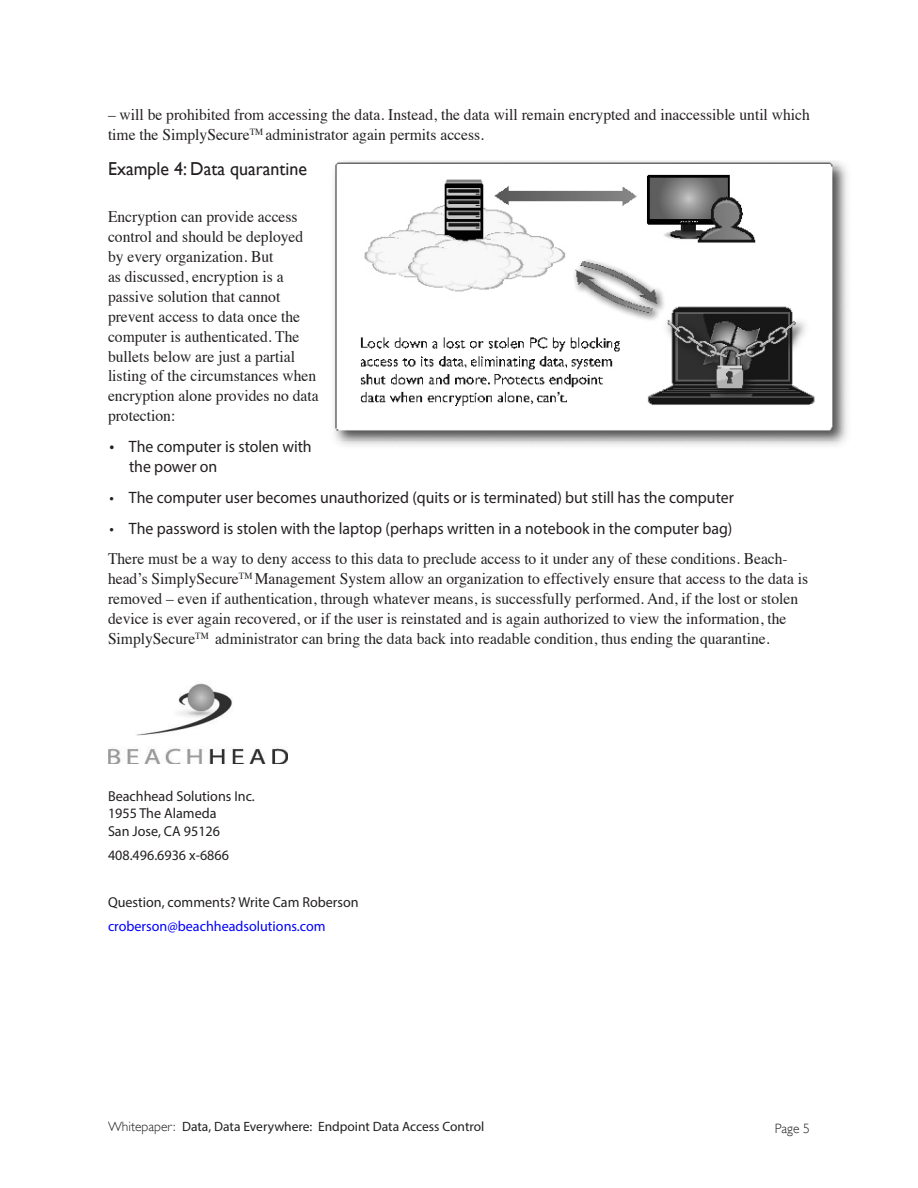
<style>
.page{position:relative;width:918px;height:1188px;background:#fff}
.page>*{position:absolute;margin:0;border:0;box-sizing:border-box;transform-origin:0 0}
.Subhead{font:18.75px "Gill Sans";color:#231f20;scale:.96 1}
.Numbers{font:16.5px/20px "Myriad Pro";color:#231f20;scale:.96 1}
.Paragraph_Style_1{font:16.2px/20px "Times";color:#231f20;scale:.96 1}
.Paragraph_Style_1-2{font:14.4px "Myriad Pro";color:#231f20}
.Paragraph_Style_1-3{font:14.4px "Myriad Pro";color:#00f}
.t1{font:13.5px "Myriad Pro";color:#231f20}
.t2{font:300 13.5px "Gill Sans";color:#231f20}
.s1{font-size:18px}
.s2{font-family:"Gill Sans";font-weight:300}
</style>
<div class="page">
<img style="left:334px;top:160px;width:514px;height:286px">
<img style="left:108px;top:683px;width:179px;height:81px">
<p class="Paragraph_Style_1" style="left:108px;top:103px;width:733px">– will be prohibited from accessing the data. Instead, the data will remain encrypted and inaccessible until which time the SimplySecure<sup>TM</sup> administrator again permits access.</p>
<p class="Subhead" style="left:108px;top:158px;width:209px">Example 4: Data quarantine</p>
<p class="Paragraph_Style_1" style="left:108px;top:205px;width:221px">Encryption can provide access control and should be deployed by every organization. But<br>as discussed, encryption is a passive solution that cannot prevent access to data once the computer is authenticated. The bullets below are just a partial listing of the circumstances when encryption alone provides no data protection:</p>
<p class="Numbers" style="left:129px;top:436px;width:192px;text-indent:-20px"><span class="s1">•</span> The computer is stolen with the power on</p>
<p class="Numbers" style="left:110px;top:487px;width:652px">• The computer user becomes unauthorized (quits or is terminated) but still has the computer</p>
<p class="Numbers" style="left:110px;top:518px;width:650px">• The password is stolen with the laptop (perhaps written in a notebook in the computer bag)</p>
<p class="Paragraph_Style_1" style="left:108px;top:547px;width:731px">There must be a way to deny access to this data to preclude access to it under any of these conditions. Beach&shy;head’s SimplySecure<sup>TM</sup> Management System allow an organization to effectively ensure that access to the data is removed – even if authentication, through whatever means, is successfully performed. And, if the lost or stolen device is ever again recovered, or if the user is reinstated and is again authorized to view the information, the SimplySecure<sup>TM</sup> administrator can bring the data back into readable condition, thus ending the quarantine.</p>
<p class="Paragraph_Style_1-2" style="left:108px;top:787px;width:148px">Beachhead Solutions Inc.</p>
<p class="Paragraph_Style_1-2" style="left:108px;top:805px;width:110px">1955 The Alameda</p>
<p class="Paragraph_Style_1-2" style="left:108px;top:822px;width:114px">San Jose, CA 95126</p>
<p class="Paragraph_Style_1-2" style="left:108px;top:846px;width:122px">408.496.6936 x-6866</p>
<p class="Paragraph_Style_1-2" style="left:108px;top:893px;width:252px">Question, comments? Write Cam Roberson</p>
<p class="Paragraph_Style_1-3" style="left:108px;top:917px;width:219px">croberson@beachheadsolutions.com</p>
<p class="t1" style="left:108px;top:1118px;width:378px"><span class="s2">Whitepaper:</span> Data, Data Everywhere: Endpoint Data Access Control</p>
<p class="t2" style="left:775px;top:1118px;width:37px">Page 5</p>
</div>
